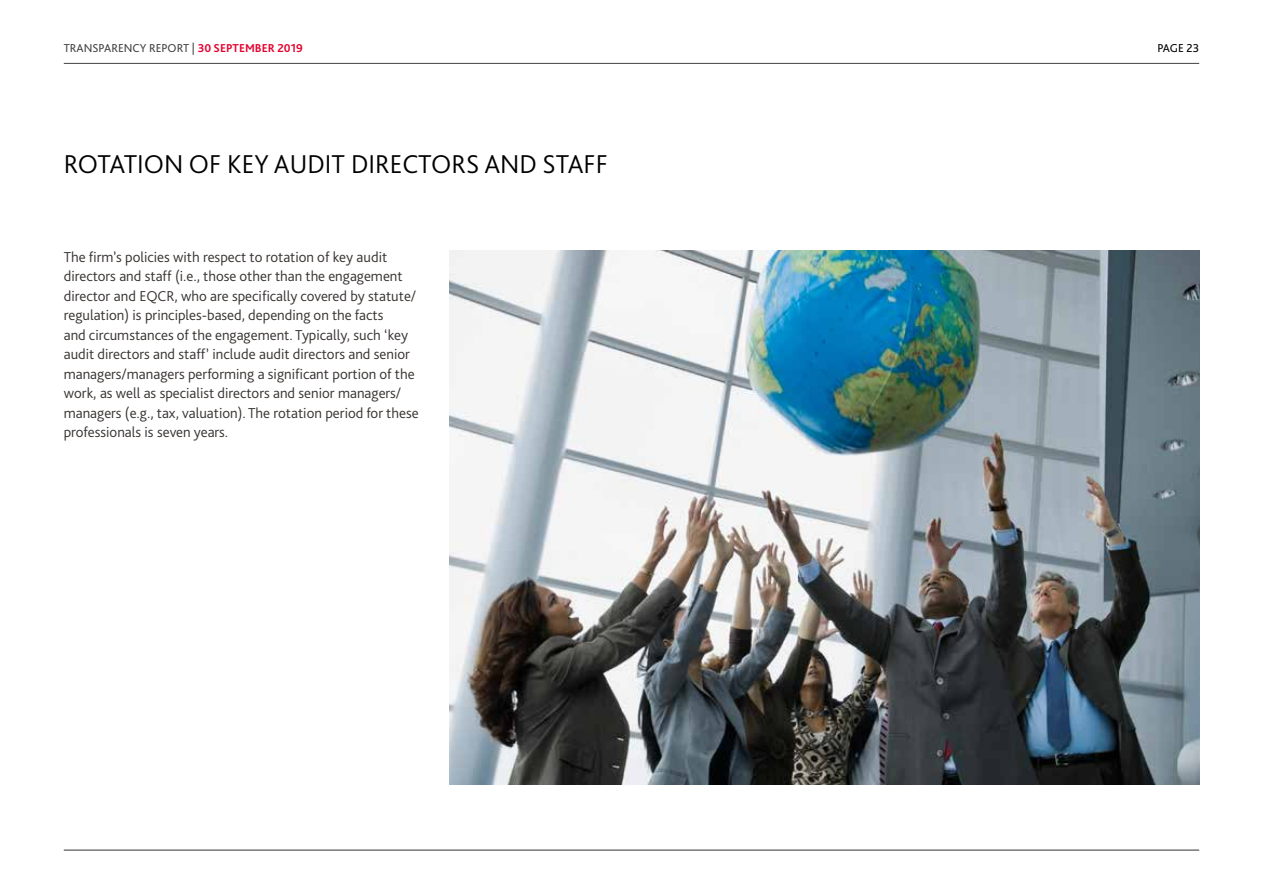
<style>
.page{position:relative;width:1263px;height:893px;background:#fff}
.page>*{position:absolute;margin:0;border:0;box-sizing:border-box;transform-origin:0 0}
.t1{font:300 27px "Bliss Pro";color:#000}
.t2{font:300 15px/19.5px "Bliss Pro";color:#363230}
.t3{font:12px "Bliss Pro";color:#454341}
.t4{font:12px "Bliss Pro";letter-spacing:-.01em;color:#000}
.s1{font-weight:700;color:#e6002d}
</style>
<div class="page">
<hr style="left:64px;top:850px;width:1135px;height:1px;background:#363230">
<hr style="left:64px;top:63px;width:1135px;height:1px;background:#454341">
<img style="left:449px;top:250px;width:750px;height:534px">
<p class="t3" style="left:64px;top:40px;width:240px">TRANSPARENCY REPORT | <span class="s1">30 SEPTEMBER 2019</span></p>
<p class="t4" style="left:1157px;top:40px;width:43px">PAGE 23</p>
<h1 class="t1" style="left:64px;top:147px;width:545px">ROTATION OF KEY AUDIT DIRECTORS AND STAFF</h1>
<p class="t2" style="left:64px;top:246px;width:356px">The firm’s policies with respect to rotation of key audit directors and staff (i.e., those other than the engagement director and EQCR, who are specifically covered by statute/ regulation) is principles-based, depending on the facts<br>and circumstances of the engagement. Typically, such ‘key audit directors and staff’ include audit directors and senior managers/managers performing a significant portion of the work, as well as specialist directors and senior managers/ managers (e.g., tax, valuation). The rotation period for these professionals is seven years.</p>
</div>
